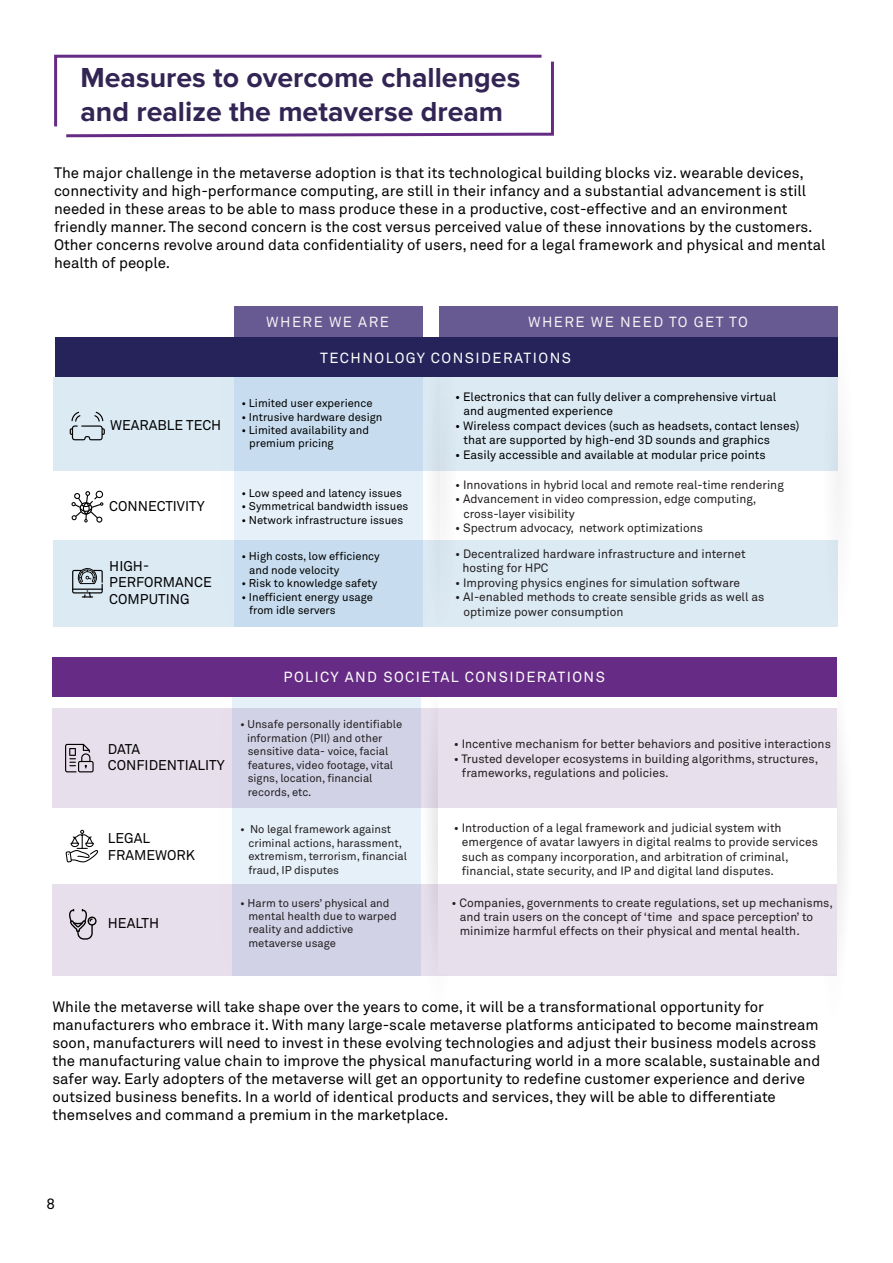
<style>
.page{position:relative;width:893px;height:1263px;background:#fff}
.page>*{position:absolute;margin:0;border:0;box-sizing:border-box;transform-origin:0 0}
.t1{font:700 28.5px/34.2px "Proxima Nova";color:#322554}
.t2{font:15px/18px "Wipro Akkurat";color:#000}
.t3{font:14.55px "Wipro Akkurat";letter-spacing:.1em;color:#fff}
.t4{font:14.55px "Wipro Akkurat";letter-spacing:.1em;color:#f2f2f2}
.t5{font:13.95px/16.8px "Wipro Akkurat";color:#000}
.t6{font:12px/14.4px "Wipro Akkurat";color:#231f20}
.t7{font:12px/14.4px "Wipro Akkurat";color:#000}
.t8{font:11.25px/13.5px "Wipro Akkurat";color:#231f20}
.t9{font:11.25px/13.5px "Wipro Akkurat";color:#000}
</style>
<div class="page">
<div style="left:232px;top:658px;width:189px;height:317px;background:#e6f0f9"></div>
<svg style="left:817px;top:657px;width:27px;height:319px"></svg>
<svg style="left:405px;top:657px;width:52px;height:319px"></svg>
<div style="left:438px;top:658px;width:398px;height:315px;background:#fff"></div>
<svg style="left:52px;top:884px;width:784px;height:91px;background:#e2dbea"></svg>
<div style="left:52px;top:658px;width:784px;height:39px;background:#662c85"></div>
<svg style="left:65px;top:830px;width:34px;height:33px"></svg>
<div style="left:88px;top:916px;width:9px;height:9px;border:1px solid #020202;border-radius:50%"></div>
<svg style="left:68px;top:909px;width:25px;height:31px"></svg>
<svg style="left:52px;top:708px;width:784px;height:99px;background:#e2dbea"></svg>
<svg style="left:65px;top:744px;width:29px;height:28px"></svg>
<svg style="left:54px;top:54px;width:500px;height:84px"></svg>
<svg style="left:837px;top:463px;width:3px;height:29px"></svg>
<svg style="left:423px;top:337px;width:20px;height:203px"></svg>
<div style="left:234px;top:307px;width:189px;height:319px;background:#e6f0f9"></div>
<svg style="left:54px;top:540px;width:784px;height:86px;background:#d6e6f2"></svg>
<svg style="left:54px;top:377px;width:784px;height:94px;background:#d6e6f2"></svg>
<div style="left:234px;top:307px;width:189px;height:31px;background:#675992"></div>
<div style="left:439px;top:307px;width:399px;height:31px;background:#675992"></div>
<div style="left:55px;top:338px;width:783px;height:39px;background:#25235a"></div>
<svg style="left:70px;top:412px;width:35px;height:28px"></svg>
<svg style="left:71px;top:491px;width:32px;height:32px"></svg>
<svg style="left:72px;top:566px;width:31px;height:31px"></svg>
<h1 class="t1" style="left:80px;top:61px;width:441px">Measures to overcome challenges and realize the metaverse dream</h1>
<p class="t2" style="left:54px;top:163px;width:773px">The major challenge in the metaverse adoption is that its technological building blocks viz. wearable devices, connectivity and high-performance computing, are still in their infancy and a substantial advancement is still needed in these areas to be able to mass produce these in a productive, cost-effective and an environment friendly manner. The second concern is the cost versus perceived value of these innovations by the customers.<br>Other concerns revolve around data confidentiality of users, need for a legal framework and physical and mental health of people.</p>
<p class="t5" style="left:110px;top:417px;width:113px">WEARABLE TECH</p>
<p class="t5" style="left:109px;top:498px;width:97px">CONNECTIVITY</p>
<p class="t5" style="left:109px;top:557px;width:104px">HIGH-<br>PERFORMANCE<br>COMPUTING</p>
<p class="t4" style="left:266px;top:313px;width:124px">WHERE WE ARE</p>
<p class="t4" style="left:528px;top:313px;width:221px">WHERE WE NEED TO GET TO</p>
<p class="t3" style="left:320px;top:350px;width:252px">TECHNOLOGY CONSIDERATIONS</p>
<p class="t9" style="left:241px;top:396px;width:133px">• Limited user experience</p>
<p class="t9" style="left:241px;top:410px;width:143px">• Intrusive hardware design</p>
<p class="t9" style="left:249px;top:423px;width:121px;text-indent:-8px">• Limited availability and premium pricing</p>
<p class="t9" style="left:241px;top:486px;width:162px">• Low speed and latency issues</p>
<p class="t9" style="left:241px;top:499px;width:168px">• Symmetrical bandwidth issues</p>
<p class="t9" style="left:241px;top:513px;width:163px">• Network infrastructure issues</p>
<p class="t9" style="left:249px;top:550px;width:132px;text-indent:-8px">• High costs, low efficiency and node velocity</p>
<p class="t9" style="left:241px;top:577px;width:137px">• Risk to knowledge safety</p>
<p class="t9" style="left:249px;top:590px;width:125px;text-indent:-8px">• Inefficient energy usage from idle servers</p>
<p class="t7" style="left:463px;top:390px;width:314px;text-indent:-8px">• Electronics that can fully deliver a comprehensive virtual and augmented experience</p>
<p class="t7" style="left:463px;top:418px;width:338px;text-indent:-8px">• Wireless compact devices (such as headsets, contact lenses) that are supported by high-end 3D sounds and graphics</p>
<p class="t7" style="left:455px;top:447px;width:312px">• Easily accessible and available at modular price points</p>
<p class="t6" style="left:455px;top:477px;width:330px">• Innovations in hybrid local and remote real-time rendering</p>
<p class="t6" style="left:463px;top:492px;width:294px;text-indent:-8px">• Advancement in video compression, edge computing, cross-layer visibility</p>
<p class="t6" style="left:455px;top:521px;width:249px">• Spectrum advocacy, network optimizations</p>
<p class="t6" style="left:462px;top:546px;width:285px;text-indent:-7px">• Decentralized hardware infrastructure and internet hosting for HPC</p>
<p class="t6" style="left:455px;top:575px;width:287px">• Improving physics engines for simulation software</p>
<p class="t6" style="left:463px;top:590px;width:302px;text-indent:-8px">• AI-enabled methods to create sensible grids as well as optimize power consumption</p>
<p class="t5" style="left:108px;top:740px;width:118px">DATA<br>CONFIDENTIALITY</p>
<p class="t3" style="left:283px;top:668px;width:323px">POLICY AND SOCIETAL CONSIDERATIONS</p>
<p class="t8" style="left:247px;top:718px;width:157px;text-indent:-7px">• Unsafe personally identifiable information (PII) and other sensitive data- voice, facial features, video footage, vital signs, location, financial records, etc.</p>
<p class="t6" style="left:454px;top:737px;width:379px">• Incentive mechanism for better behaviors and positive interactions</p>
<p class="t6" style="left:462px;top:751px;width:358px;text-indent:-8px">• Trusted developer ecosystems in building algorithms, structures, frameworks, regulations and policies.</p>
<p class="t5" style="left:108px;top:830px;width:89px">LEGAL<br>FRAMEWORK</p>
<p class="t8" style="left:248px;top:823px;width:160px;text-indent:-8px">• No legal framework against criminal actions, harassment, extremism, terrorism, financial fraud, IP disputes</p>
<p class="t8" style="left:248px;top:896px;width:150px;text-indent:-8px">• Harm to users’ physical and mental health due to warped reality and addictive metaverse usage</p>
<p class="t5" style="left:108px;top:914px;width:53px">HEALTH</p>
<p class="t6" style="left:462px;top:820px;width:358px;text-indent:-8px">• Introduction of a legal framework and judicial system with emergence of avatar lawyers in digital realms to provide services such as company incorporation, and arbitration of criminal, financial, state security, and IP and digital land disputes.</p>
<p class="t6" style="left:460px;top:895px;width:375px;text-indent:-8px">• Companies, governments to create regulations, set up mechanisms, and train users on the concept of ‘time and space perception’ to minimize harmful effects on their physical and mental health.</p>
<p class="t2" style="left:52px;top:997px;width:769px">While the metaverse will take shape over the years to come, it will be a transformational opportunity for manufacturers who embrace it. With many large-scale metaverse platforms anticipated to become mainstream soon, manufacturers will need to invest in these evolving technologies and adjust their business models across the manufacturing value chain to improve the physical manufacturing world in a more scalable, sustainable and safer way. Early adopters of the metaverse will get an opportunity to redefine customer experience and derive outsized business benefits. In a world of identical products and services, they will be able to differentiate themselves and command a premium in the marketplace.</p>
<p class="t2" style="left:46px;top:1195px;width:10px">8</p>
</div>
